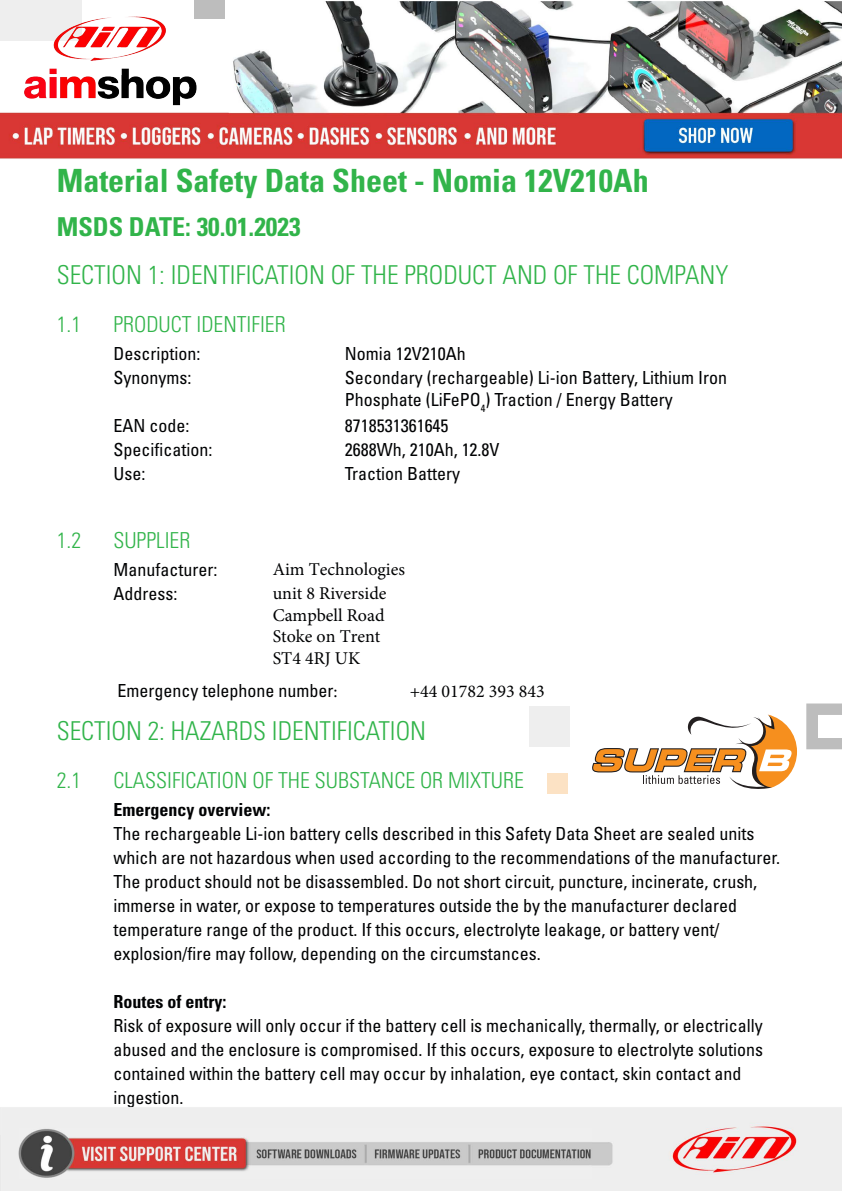
<style>
.page{position:relative;width:842px;height:1191px;background:#fff}
.page>*{position:absolute;margin:0;border:0;box-sizing:border-box;transform-origin:0 0}
.Heading_1_zonder_nummers{font:700 condensed 32px "Univers LT Std";color:#31b44a}
.Heading_2_zonder_nummers{font:300 condensed 26px "Univers LT Std";color:#31b44a}
.Heading_2_zonder_nummers-2{font:700 condensed 26px "Univers LT Std";color:#31b44a}
.Heading_2_zonder_nummers-3{font:300 condensed 22px "Univers LT Std";color:#31b44a}
.t1{font:condensed 18px/24px "Univers LT Std";color:#010203}
.t2{font:18px/21.6px "Minion Pro";color:#010203}
.t3{font:700 condensed 18px "Univers LT Std";color:#010203}
.s1{font-family:"Minion Pro";font-stretch:normal}
</style>
<div class="page">
<svg style="left:806px;top:703px;width:36px;height:46px"></svg>
<div style="left:818px;top:715px;width:23px;height:23px;background:#fff"></div>
<div style="left:547px;top:774px;width:21px;height:20px;background:#fce2c4"></div>
<div style="left:529px;top:706px;width:41px;height:41px;background:#eee"></div>
<div style="left:0;top:0;width:41px;height:40px;background:#eee"></div>
<div style="left:41px;top:0;width:41px;height:40px;background:#eee"></div>
<div style="left:194px;top:0;width:31px;height:18px;background:#bdbdbd"></div>
<svg style="left:592px;top:714px;width:205px;height:75px"></svg>
<img style="left:0;top:2px;width:842px;height:157px">
<img style="left:0;top:1107px;width:841px;height:84px">
<p class="Heading_1_zonder_nummers" style="left:57px;top:161px;width:593px">Material Safety Data Sheet - Nomia 12V210Ah</p>
<p class="Heading_2_zonder_nummers-2" style="left:57px;top:211px;width:245px">MSDS DATE: 30.01.2023</p>
<p class="Heading_2_zonder_nummers" style="left:57px;top:259px;width:673px">SECTION 1: IDENTIFICATION OF THE PRODUCT AND OF THE COMPANY</p>
<p class="Heading_2_zonder_nummers-3" style="left:57px;top:311px;width:26px">1.1</p>
<p class="Heading_2_zonder_nummers-3" style="left:113px;top:311px;width:174px">PRODUCT IDENTIFIER</p>
<p class="t1" style="left:113px;top:341px;width:88px">Description:</p>
<p class="t1" style="left:113px;top:365px;width:79px">Synonyms:</p>
<p class="t1" style="left:113px;top:413px;width:77px">EAN code:</p>
<p class="t1" style="left:113px;top:437px;width:100px">Specification:</p>
<p class="t1" style="left:113px;top:461px;width:33px">Use:</p>
<p class="t1" style="left:345px;top:341px;width:384px">Nomia 12V210Ah<br>Secondary (rechargeable) Li-ion Battery, Lithium Iron</p>
<p class="t1" style="left:345px;top:386px;width:330px;line-height:26px">Phosphate (LiFePO<sub>4</sub>) Traction / Energy Battery<br>8718531361645</p>
<p class="t1" style="left:345px;top:437px;width:156px">2688Wh, 210Ah, 12.8V<br>Traction Battery</p>
<p class="Heading_2_zonder_nummers-3" style="left:57px;top:527px;width:26px">1.2</p>
<p class="Heading_2_zonder_nummers-3" style="left:113px;top:527px;width:78px">SUPPLIER</p>
<p class="t1" style="left:113px;top:557px;width:105px">Manufacturer:</p>
<p class="t2" style="left:273px;top:558px;width:134px">Aim Technologies</p>
<p class="t1" style="left:113px;top:581px;width:65px">Address:</p>
<p class="t2" style="left:273px;top:582px;width:115px">unit 8 Riverside<br>Campbell Road<br>Stoke on Trent<br>ST4 4RJ UK</p>
<p class="t1" style="left:118px;top:678px;width:222px">Emergency telephone number<span class="s1">:</span></p>
<p class="t2" style="left:410px;top:680px;width:137px">+44 01782 393 843</p>
<p class="Heading_2_zonder_nummers" style="left:57px;top:715px;width:371px">SECTION 2: HAZARDS IDENTIFICATION</p>
<p class="Heading_2_zonder_nummers-3" style="left:57px;top:767px;width:26px">2.1</p>
<p class="Heading_2_zonder_nummers-3" style="left:113px;top:767px;width:412px">CLASSIFICATION OF THE SUBSTANCE OR MIXTURE</p>
<p class="t3" style="left:113px;top:799px;width:158px">Emergency overview:</p>
<p class="t1" style="left:113px;top:821px;width:668px">The rechargeable Li-ion battery cells described in this Safety Data Sheet are sealed units which are not hazardous when used according to the recommendations of the manufacturer.</p>
<p class="t1" style="left:113px;top:869px;width:645px">The product should not be disassembled. Do not short circuit, puncture, incinerate, crush, immerse in water, or expose to temperatures outside the by the manufacturer declared temperature range of the product. If this occurs, electrolyte leakage, or battery vent/ explosion/fire may follow, depending on the circumstances.</p>
<p class="t3" style="left:113px;top:991px;width:114px">Routes of entry:</p>
<p class="t1" style="left:113px;top:1013px;width:651px">Risk of exposure will only occur if the battery cell is mechanically, thermally, or electrically abused and the enclosure is compromised. If this occurs, exposure to electrolyte solutions contained within the battery cell may occur by inhalation, eye contact, skin contact and ingestion.</p>
</div>
